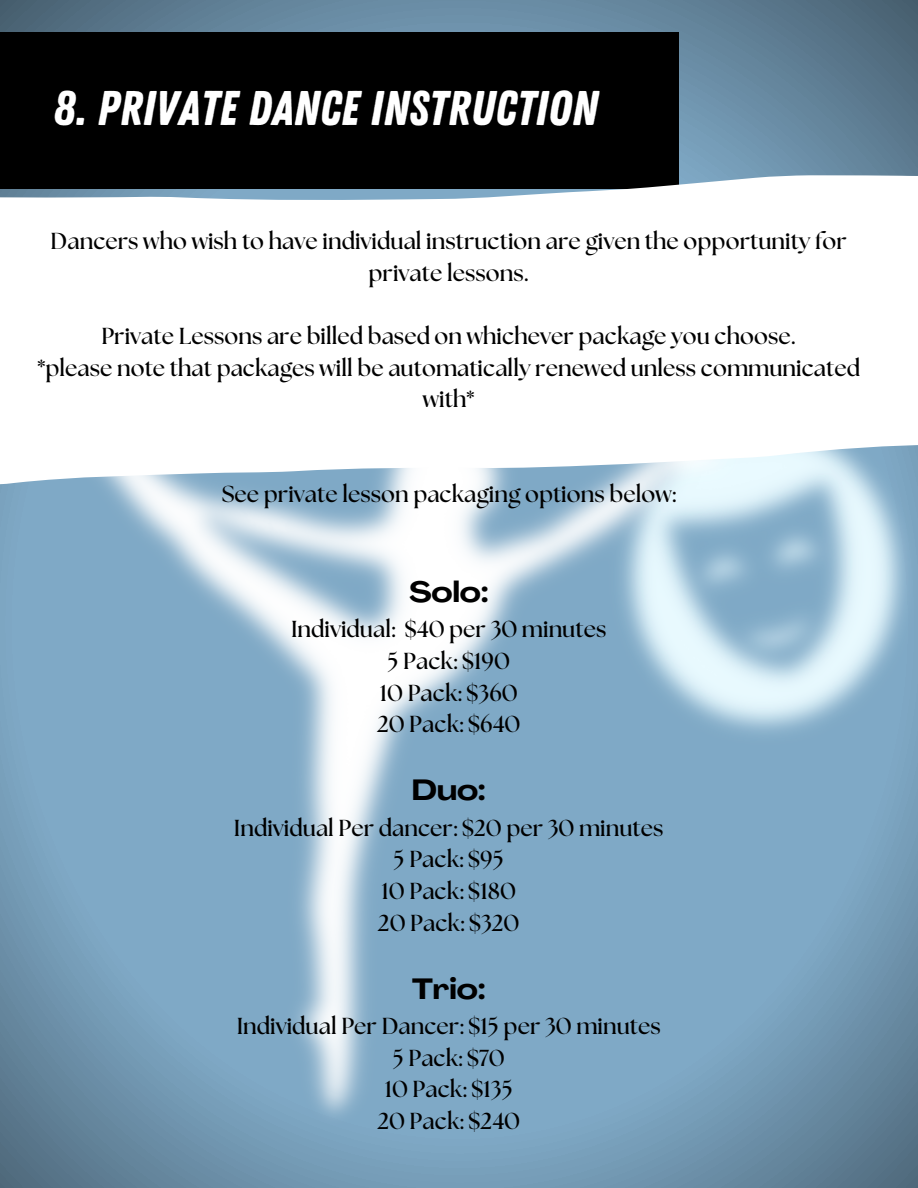
<style>
.page{position:relative;width:918px;height:1188px;background:#fff}
.page>*{position:absolute;margin:0;border:0;box-sizing:border-box;transform-origin:0 0}
.t1{font:48.6px "Zing Rust Base";color:#fff}
.t2{font:700 expanded 28.95px "Agrandir";color:#000}
.t3{font:700 23.1px/31.7px "The Seasons";color:#000;text-align:center}
</style>
<div class="page">
<svg style="left:0;top:0;width:918px;height:143px;background:#607f95"></svg>
<div style="left:0;top:32px;width:678px;height:156px;background:#000"></div>
<img style="left:0;top:517px;width:918px;height:671px">
<svg style="left:0;top:143px;width:918px;height:374px"></svg>
<p class="t1" style="left:53px;top:79px;width:546px">8. PRIVATE DANCE INSTRUCTION</p>
<h1 class="t3" style="left:51px;top:226px;width:798px">Dancers who wish to have individual instruction are given the opportunity for private lessons.</h1>
<p class="t3" style="left:101px;top:321px;width:696px">Private Lessons are billed based on whichever package you choose.</p>
<p class="t3" style="left:37px;top:353px;width:824px">*please note that packages will be automatically renewed unless communicated with*</p>
<p class="t3" style="left:222px;top:480px;width:455px">See private lesson packaging options below:</p>
<p class="t2" style="left:409px;top:580px;width:81px">Solo:</p>
<p class="t3" style="left:291px;top:615px;width:317px">Individual: $40 per 30 minutes</p>
<p class="t3" style="left:388px;top:646px;width:124px">5 Pack: $190</p>
<p class="t3" style="left:380px;top:678px;width:139px">10 Pack: $360</p>
<p class="t3" style="left:377px;top:710px;width:145px">20 Pack: $640</p>
<p class="t2" style="left:412px;top:779px;width:75px">Duo:</p>
<p class="t3" style="left:234px;top:813px;width:431px">Individual Per dancer: $20 per 30 minutes</p>
<p class="t3" style="left:394px;top:845px;width:112px">5 Pack: $95</p>
<p class="t3" style="left:382px;top:876px;width:136px">10 Pack: $180</p>
<p class="t3" style="left:378px;top:908px;width:143px">20 Pack: $320</p>
<p class="t2" style="left:412px;top:977px;width:75px">Trio:</p>
<p class="t3" style="left:237px;top:1011px;width:426px">Individual Per Dancer: $15 per 30 minutes</p>
<p class="t3" style="left:393px;top:1043px;width:114px">5 Pack: $70</p>
<p class="t3" style="left:385px;top:1074px;width:130px">10 Pack: $135</p>
<p class="t3" style="left:377px;top:1106px;width:144px">20 Pack: $240</p>
</div>
